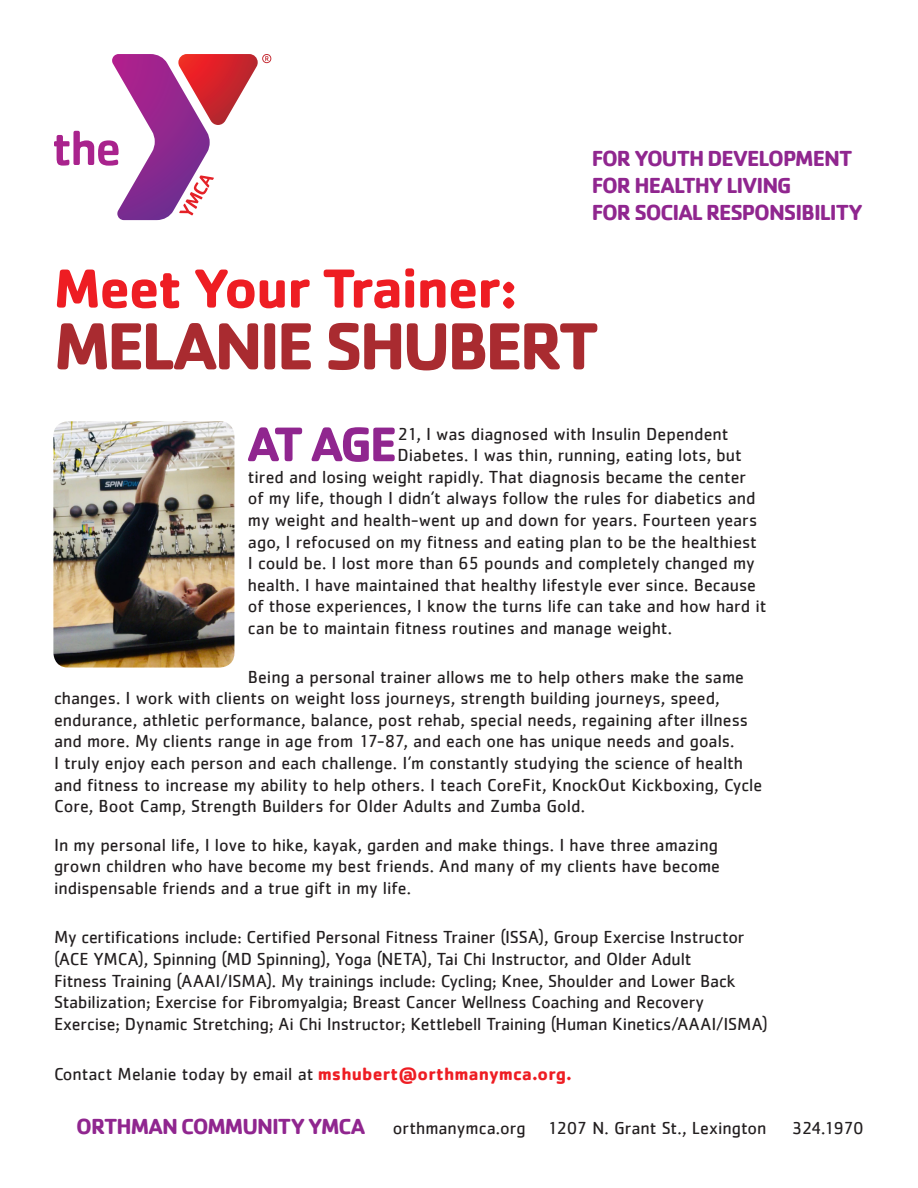
<style>
.page{position:relative;width:918px;height:1188px;background:#fff}
.page>*{position:absolute;margin:0;border:0;box-sizing:border-box;transform-origin:0 0}
.t1{font:700 69px "Cachet";letter-spacing:-.055em;color:#a92b30}
.t2{font:700 57px "Cachet";letter-spacing:-.03em;color:#ee1d23}
.t3{font:700 50.4px "Cachet";color:#90268f}
.t4{font:700 22.5px/27px "Cachet";letter-spacing:-.05em;color:#90268f}
.t5{font:18px/21.6px "Cachet";color:#231f20}
.s1{font-weight:700;color:#ee1d23}
.s2{font-weight:700;font-size:22.5px;color:#90268f}
</style>
<div class="page">
<svg style="left:54px;top:54px;width:217px;height:166px"></svg>
<img style="left:53px;top:421px;width:181px;height:247px">
<p class="t4" style="left:592px;top:144px;width:272px">FOR YOUTH DEVELOPMENT<br>FOR HEALTHY LIVING<br>FOR SOCIAL RESPONSIBILITY</p>
<p class="t2" style="left:54px;top:252px;width:465px">Meet Your Trainer:</p>
<p class="t1" style="left:54px;top:302px;width:547px">MELANIE SHUBERT</p>
<p class="t3" style="left:247px;top:412px;width:152px">AT AGE</p>
<p class="t5" style="left:397px;top:422px;width:333px">21, I was diagnosed with Insulin Dependent</p>
<p class="t5" style="left:397px;top:444px;width:346px">Diabetes. I was thin, running, eating lots, but</p>
<p class="t5" style="left:248px;top:466px;width:500px">tired and losing weight rapidly. That diagnosis became the center</p>
<p class="t5" style="left:248px;top:487px;width:509px">of my life, though I didn’t always follow the rules for diabetics and</p>
<p class="t5" style="left:248px;top:509px;width:511px">my weight and health-went up and down for years. Fourteen years</p>
<p class="t5" style="left:248px;top:530px;width:510px">ago, I refocused on my fitness and eating plan to be the healthiest</p>
<p class="t5" style="left:248px;top:552px;width:508px">I could be. I lost more than 65 pounds and completely changed my</p>
<p class="t5" style="left:248px;top:574px;width:510px">health. I have maintained that healthy lifestyle ever since. Because</p>
<p class="t5" style="left:248px;top:595px;width:520px">of those experiences, I know the turns life can take and how hard it</p>
<p class="t5" style="left:248px;top:617px;width:426px">can be to maintain fitness routines and manage weight.</p>
<p class="t5" style="left:54px;top:665px;width:710px;text-indent:194px">Being a personal trainer allows me to help others make the same changes. I work with clients on weight loss journeys, strength building journeys, speed, endurance, athletic performance, balance, post rehab, special needs, regaining after illness and more. My clients range in age from 17-87, and each one has unique needs and goals.<br>I truly enjoy each person and each challenge. I’m constantly studying the science of health and fitness to increase my ability to help others. I teach CoreFit, KnockOut Kickboxing, Cycle Core, Boot Camp, Strength Builders for Older Adults and Zumba Gold.</p>
<p class="t5" style="left:54px;top:833px;width:668px;text-align:justify">In my personal life, I love to hike, kayak, garden and make things. I have three amazing grown children who have become my best friends. And many of my clients have become indispensable friends and a true gift in my life.</p>
<p class="t5" style="left:54px;top:926px;width:715px">My certifications include: Certified Personal Fitness Trainer (ISSA), Group Exercise Instructor (ACE YMCA), Spinning (MD Spinning), Yoga (NETA), Tai Chi Instructor, and Older Adult<br>Fitness Training (AAAI/ISMA). My trainings include: Cycling; Knee, Shoulder and Lower Back Stabilization; Exercise for Fibromyalgia; Breast Cancer Wellness Coaching and Recovery Exercise; Dynamic Stretching; Ai Chi Instructor; Kettlebell Training (Human Kinetics/AAAI/ISMA)</p>
<p class="t5" style="left:54px;top:1062px;width:520px">Contact Melanie today by email at <span class="s1">mshubert@orthmanymca.org.</span></p>
<p class="t5" style="left:76px;top:1117px;width:692px"><span class="s2">ORTHMAN COMMUNITY YMCA</span> orthmanymca.org 1207 N. Grant St., Lexington</p>
<p class="t5" style="left:792px;top:1117px;width:74px">324.1970</p>
</div>
